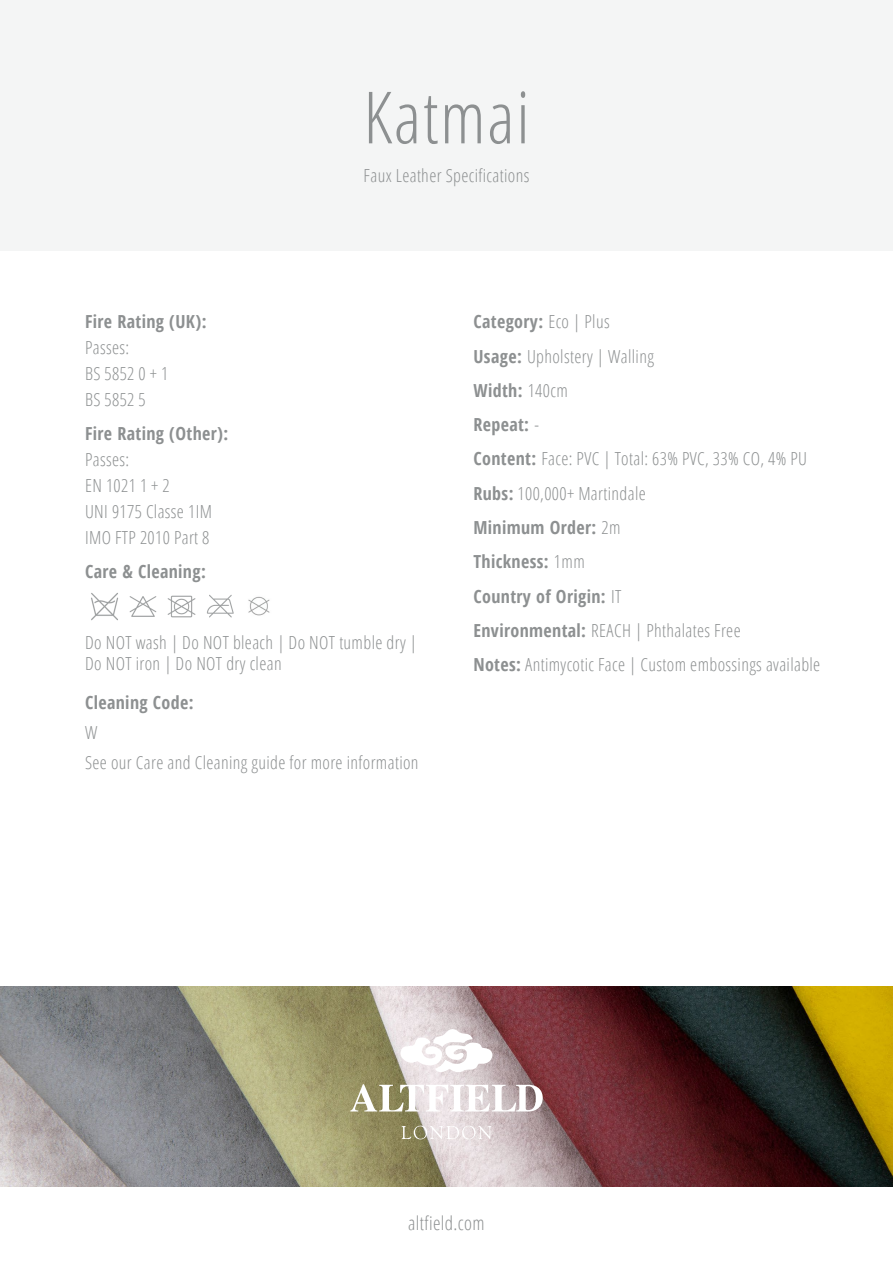
<style>
.page{position:relative;width:893px;height:1263px;background:#fff}
.page>*{position:absolute;margin:0;border:0;box-sizing:border-box;transform-origin:0 0}
.t1{font:300 condensed 72px "Open Sans";letter-spacing:.02em;color:#8d9091}
.t2{font:300 condensed 19.05px "Open Sans";letter-spacing:.02em;color:#8d9091}
.t3{font:300 condensed 18px/34.2px "Open Sans";letter-spacing:.02em;color:#8d9091}
.t4{font:700 condensed 18px "Open Sans";letter-spacing:.02em;color:#8d9091}
.s1{font-weight:700}
</style>
<div class="page">
<div style="left:0;top:0;width:893px;height:251px;background:#f4f5f5"></div>
<img style="left:0;top:986px;width:893px;height:200px">
<svg style="left:400px;top:1029px;width:92px;height:47px"></svg>
<svg style="left:350px;top:1084px;width:193px;height:27px"></svg>
<svg style="left:402px;top:1126px;width:89px;height:13px"></svg>
<img style="left:91px;top:593px;width:27px;height:27px">
<img style="left:129px;top:596px;width:28px;height:21px">
<img style="left:168px;top:596px;width:27px;height:21px">
<img style="left:207px;top:595px;width:27px;height:23px">
<img style="left:248px;top:596px;width:22px;height:20px">
<h1 class="t1" style="left:363px;top:68px;width:168px">Katmai</h1>
<p class="t3" style="left:364px;top:158px;width:167px">Faux Leather Specifications</p>
<p class="t4" style="left:85px;top:309px;width:123px">Fire Rating (UK):</p>
<p class="t3" style="left:85px;top:334px;width:85px;line-height:25.8px">Passes:<br>BS 5852 0 + 1<br>BS 5852 5</p>
<p class="t4" style="left:85px;top:421px;width:145px">Fire Rating (Other):</p>
<p class="t3" style="left:85px;top:446px;width:128px;line-height:25.8px">Passes:<br>EN 1021 1 + 2<br>UNI 9175 Classe 1IM<br>IMO FTP 2010 Part 8</p>
<p class="t4" style="left:85px;top:559px;width:122px">Care &amp; Cleaning:</p>
<p class="t3" style="left:85px;top:631px;width:334px;line-height:21.6px">Do NOT wash | Do NOT bleach | Do NOT tumble dry |<br>Do NOT iron | Do NOT dry clean</p>
<p class="t4" style="left:85px;top:690px;width:110px">Cleaning Code:</p>
<p class="t3" style="left:85px;top:717px;width:335px;line-height:30.2px">W<br>See our Care and Cleaning guide for more information</p>
<p class="t3" style="left:473px;top:304px;width:348px"><span class="s1">Category:</span> Eco | Plus<br><span class="s1">Usage:</span> Upholstery | Walling<br><span class="s1">Width:</span> 140cm<br><span class="s1">Repeat:</span> -<br><span class="s1">Content:</span> Face: PVC | Total: 63% PVC, 33% CO, 4% PU<br><span class="s1">Rubs:</span> 100,000+ Martindale<br><span class="s1">Minimum Order:</span> 2m<br><span class="s1">Thickness:</span> 1mm<br><span class="s1">Country of Origin:</span> IT<br><span class="s1">Environmental:</span> REACH | Phthalates Free<br><span class="s1">Notes:</span> Antimycotic Face | Custom embossings available</p>
<p class="t2" style="left:408px;top:1210px;width:78px">altfield.com</p>
</div>
